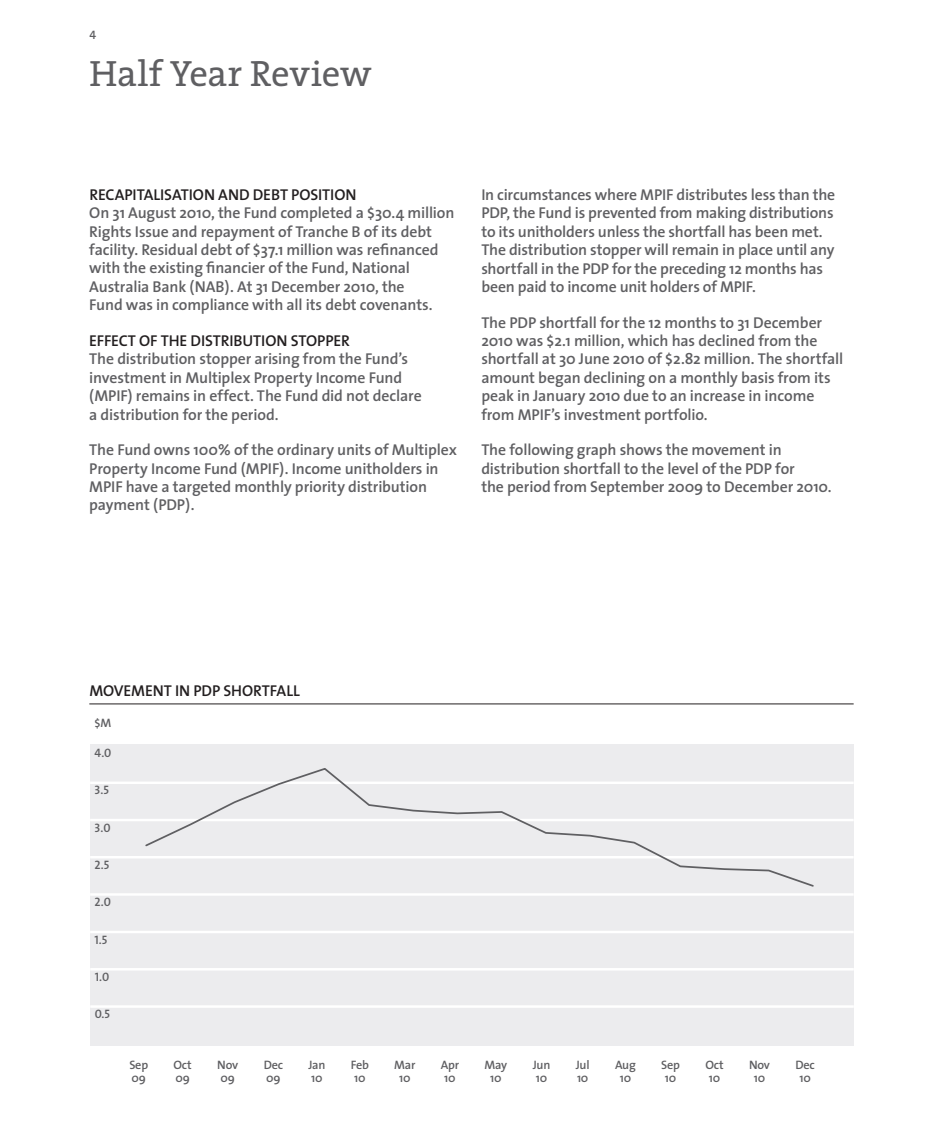
<style>
.page{position:relative;width:943px;height:1141px;background:#fff}
.page>*{position:absolute;margin:0;border:0;box-sizing:border-box;transform-origin:0 0}
.t1{font:36.75px "The Serif";letter-spacing:-.005em;color:#5f5f62}
.t2{font:600 15.75px/18.4px "The Sans";letter-spacing:-.01em;color:#5f5f62}
.t3{font:600 15.75px "The Sans";color:#231f20}
.t4{font:600 12.25px/12.2px "The Sans";letter-spacing:-.02em;color:#5f5f62}
.t5{font:12.25px "The Sans Semi Bold Caps";color:#5f5f62}
</style>
<div class="page">
<div style="left:90px;top:744px;width:763px;height:302px;background:#ececee"></div>
<hr style="left:90px;top:782px;width:763px;height:2px;background:#fff">
<hr style="left:90px;top:819px;width:763px;height:2px;background:#fff">
<hr style="left:90px;top:968px;width:763px;height:2px;background:#fff">
<hr style="left:90px;top:1005px;width:763px;height:3px;background:#fff">
<hr style="left:90px;top:931px;width:763px;height:2px;background:#fff">
<hr style="left:90px;top:856px;width:763px;height:2px;background:#fff">
<hr style="left:90px;top:893px;width:763px;height:3px;background:#fff">
<svg style="left:145px;top:768px;width:669px;height:119px"></svg>
<hr style="left:89px;top:703px;width:764px;height:1px;background:#231f20">
<p class="t5" style="left:89px;top:24px;width:8px">4</p>
<h1 class="t1" style="left:89px;top:43px;width:284px">Half Year Review</h1>
<p class="t3" style="left:89px;top:181px;width:266px">Recapitalisation an d debt position</p>
<p class="t2" style="left:89px;top:203px;width:367px">On 31 August 2010, the Fund completed a $30.4 million Rights I ssue and repayment of Tranche B of its debt facility. Residual debt of $37.1 million was refinanced with the existing financier of the Fund, National Australia Bank (NAB). At 31 December 2010, the<br>Fund was in compliance with all its debt covenants.</p>
<p class="t3" style="left:89px;top:328px;width:9px">effec</p>
<p class="t3" style="left:128px;top:328px;width:214px">t of the Distribution Stopper</p>
<p class="t2" style="left:89px;top:349px;width:334px">The distribution stopper arising from the Fund’s investment in Multiplex Property Income Fund (MPI F) remains in effect. The Fund did not declare a distribution for the period.</p>
<p class="t2" style="left:89px;top:440px;width:369px">The Fund owns 100% of the ordinary units of Multiplex Property Income Fund (MPI F). Income unitholders in MPI F have a targeted monthly priority distribution payment (PDP).</p>
<p class="t2" style="left:481px;top:185px;width:355px">In circumstances where MPI F distributes less than the PDP, the Fund is prevented from making distributions to its unitholders unless the shortfall has been met.<br>The distribution stopper will remain in place until any shortfall in the PDP</p>
<p class="t2" style="left:481px;top:259px;width:343px;text-indent:131px">for the preceding 12 months has been paid to income unit holders of MPI F.</p>
<p class="t2" style="left:481px;top:313px;width:38px">The PDP</p>
<p class="t2" style="left:481px;top:313px;width:363px;text-indent:58px">shortfall for the 12 months to 31 December 2010 was $2.1 million, which has declined from the shortfall at 30 June 2010 of $2.82 million. The shortfall amount began declining on a monthly basis from its peak in January 2010 due to an increase in income from MPI F’s investment portfolio.</p>
<p class="t2" style="left:481px;top:440px;width:302px">The following graph shows the movement in distribution shortfall to the level of the PDP</p>
<p class="t2" style="left:481px;top:459px;width:352px;text-indent:294px">for<br>the period from September 2009 to December 2010.</p>
<p class="t3" style="left:89px;top:678px;width:36px">Movemen</p>
<p class="t3" style="left:164px;top:678px;width:115px">t in pdp shortfall</p>
<p class="t4" style="left:95px;top:717px;width:18px">$M</p>
<p class="t5" style="left:95px;top:743px;width:18px">4.0</p>
<p class="t5" style="left:95px;top:780px;width:16px">3.5</p>
<p class="t5" style="left:95px;top:817px;width:18px">3.0</p>
<p class="t5" style="left:95px;top:855px;width:16px">2.5</p>
<p class="t5" style="left:95px;top:892px;width:18px">2.0</p>
<p class="t5" style="left:95px;top:929px;width:14px">1.5</p>
<p class="t5" style="left:95px;top:967px;width:16px">1.0</p>
<p class="t5" style="left:95px;top:1004px;width:17px">0.5</p>
<p class="t4" style="left:129px;top:1059px;width:20px">Sep<br>09</p>
<p class="t4" style="left:174px;top:1059px;width:20px">Oct<br>09</p>
<p class="t4" style="left:217px;top:1059px;width:22px">Nov<br>09</p>
<p class="t4" style="left:264px;top:1059px;width:21px">Dec<br>09</p>
<p class="t4" style="left:308px;top:1059px;width:19px">Jan<br>10</p>
<p class="t4" style="left:351px;top:1059px;width:20px">Feb<br>10</p>
<p class="t4" style="left:394px;top:1059px;width:23px;text-align:center">Mar<br>10</p>
<p class="t4" style="left:441px;top:1059px;width:20px">Apr<br>10</p>
<p class="t4" style="left:484px;top:1059px;width:24px;text-align:center">May<br>10</p>
<p class="t4" style="left:533px;top:1059px;width:19px">Jun<br>10</p>
<p class="t4" style="left:576px;top:1059px;width:15px">Jul<br>10</p>
<p class="t4" style="left:615px;top:1059px;width:22px;text-align:center">Aug<br>10</p>
<p class="t4" style="left:661px;top:1059px;width:20px;text-align:center">Sep<br>10</p>
<p class="t4" style="left:705px;top:1059px;width:20px">Oct<br>10</p>
<p class="t4" style="left:749px;top:1059px;width:22px;text-align:center">Nov<br>10</p>
<p class="t4" style="left:795px;top:1059px;width:21px;text-align:center">Dec<br>10</p>
</div>
